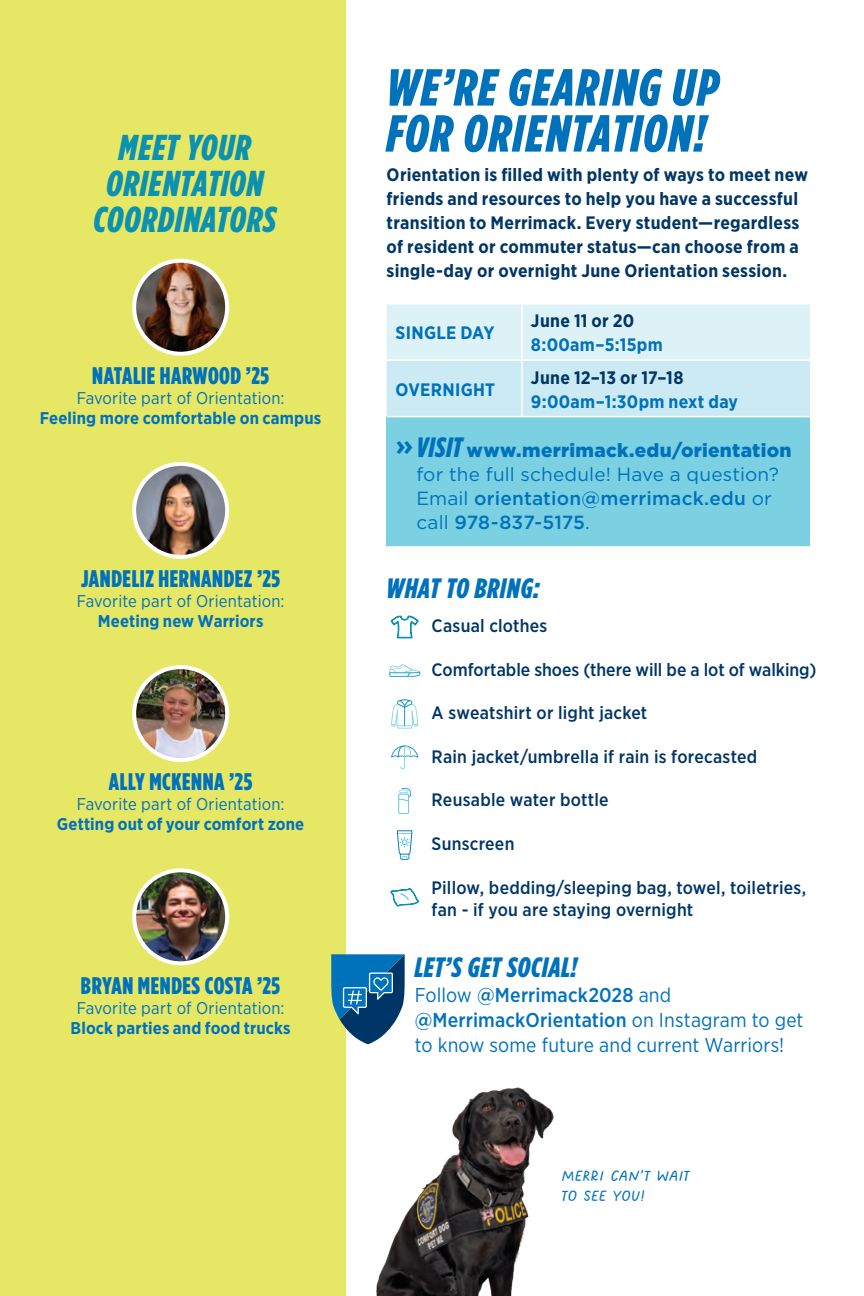
<style>
.page{position:relative;width:864px;height:1296px;background:#fff}
.page>*{position:absolute;margin:0;border:0;box-sizing:border-box;transform-origin:0 0}
.Head_A{font:italic 900 52px/46px "Gotham Condensed";letter-spacing:.035em;color:#0072bc}
.t1{font:italic 900 36px/36px "Gotham Condensed";letter-spacing:.03em;color:#0c92b0;text-align:center}
.t2{font:italic 900 28px "Gotham Condensed";letter-spacing:.025em;color:#0072bc}
.Profile-name{font:900 24px "Gotham Condensed";letter-spacing:.025em;color:#0072bc}
.t3{font:20px/25px "Gotham Narrow";letter-spacing:.005em;color:#0072bc}
._2022_Head_B{font:700 20px/20px "Wisely";letter-spacing:-.01em;color:#0072bc}
.Majors_Header{font:19px/24px "Gotham";letter-spacing:.01em;color:#0072bc}
.Schedule_Text-Text{font:700 18px/24px "Gotham Narrow";letter-spacing:.015em;color:#003667}
.Schedule_Text-Text-2{font:500 18px/22px "Gotham Narrow";letter-spacing:.01em;color:#003667}
.Schedule_Text-Text-3{font:700 18px/24px "Gotham Narrow";letter-spacing:.015em;color:#0072bc}
.Schedule_Text-Text-4{font:700 17px/20px "Gotham Narrow";letter-spacing:.005em;color:#0072bc;text-align:center}
.Schedule_Text-Text-5{font:17px/20px "Gotham Narrow";letter-spacing:.01em;color:#0072bc;text-align:center}
.s1{font-weight:400}
.s2{font-weight:700}
.s3{color:#003667}
.s4{font-weight:700;font-size:28px}
.s5{font-family:"Gotham Condensed";font-weight:900;font-style:italic;font-size:28px}
.s6{font-weight:900}
.s7{font-weight:500}
</style>
<div class="page">
<div style="left:0;top:0;width:346px;height:1296px;background:#e6e764"></div>
<img style="left:134px;top:261px;width:93px;height:93px;border-radius:46px">
<div style="left:132px;top:259px;width:97px;height:97px;border:4px solid #fff;border-radius:50%"></div>
<img style="left:134px;top:464px;width:93px;height:93px;border-radius:46px">
<div style="left:132px;top:462px;width:97px;height:97px;border:4px solid #fff;border-radius:50%"></div>
<img style="left:134px;top:667px;width:93px;height:93px;border-radius:46px">
<div style="left:132px;top:665px;width:97px;height:97px;border:4px solid #fff;border-radius:50%"></div>
<img style="left:134px;top:870px;width:93px;height:93px;border-radius:46px">
<div style="left:132px;top:868px;width:97px;height:97px;border:4px solid #fff;border-radius:50%"></div>
<img style="left:376px;top:1087px;width:178px;height:209px">
<svg style="left:331px;top:954px;width:74px;height:90px"></svg>
<svg style="left:387px;top:305px;width:423px;height:111px;background:#d4edf5"></svg>
<div style="left:387px;top:417px;width:423px;height:130px;background:#7bd0e2"></div>
<hr style="left:521px;top:305px;width:2px;height:54px;background:#fff">
<hr style="left:387px;top:359px;width:135px;height:2px;background:#fff">
<hr style="left:522px;top:359px;width:288px;height:2px;background:#fff">
<hr style="left:521px;top:361px;width:2px;height:55px;background:#fff">
<hr style="left:387px;top:546px;width:135px;height:2px;background:#fff">
<hr style="left:522px;top:546px;width:288px;height:2px;background:#fff">
<svg style="left:389px;top:664px;width:31px;height:13px"></svg>
<svg style="left:398px;top:788px;width:13px;height:26px"></svg>
<svg style="left:391px;top:615px;width:27px;height:24px"></svg>
<svg style="left:390px;top:888px;width:29px;height:18px"></svg>
<svg style="left:391px;top:746px;width:27px;height:23px"></svg>
<svg style="left:397px;top:830px;width:15px;height:30px"></svg>
<svg style="left:391px;top:699px;width:27px;height:30px"></svg>
<p class="t1" style="left:93px;top:129px;width:184px">MEET YOUR<br>ORIENTATION<br>COORDINATORS</p>
<p class="Profile-name" style="left:92px;top:361px;width:178px">NATALIE HARWOOD ’25</p>
<p class="Schedule_Text-Text-4" style="left:40px;top:388px;width:283px"><span class="s1">Favorite part of Orientation:<br></span>Feeling more comfortable on campus</p>
<p class="Profile-name" style="left:81px;top:564px;width:201px">JANDELIZ HERNANDEZ ’25</p>
<p class="Schedule_Text-Text-5" style="left:77px;top:591px;width:209px">Favorite part of Orientation:<br><span class="s2">Meeting new Warriors</span></p>
<p class="Profile-name" style="left:109px;top:768px;width:145px">ALLY MCKENNA ’25</p>
<p class="Schedule_Text-Text-4" style="left:57px;top:794px;width:249px"><span class="s1">Favorite part of Orientation:<br></span>Getting out of your comfort zone</p>
<p class="Profile-name" style="left:81px;top:971px;width:201px">BRYAN MENDES COSTA ’25</p>
<p class="Schedule_Text-Text-5" style="left:71px;top:997px;width:222px">Favorite part of Orientation:<br><span class="s2">Block parties and food trucks</span></p>
<p class="Head_A" style="left:387px;top:64px;width:333px">WE’RE GEARING UP<br>FOR ORIENTATION!</p>
<p class="Schedule_Text-Text" style="left:387px;top:163px;width:423px">Orientation is filled with plenty of ways to meet new friends and resources to help you have a successful transition to Merrimack. Every student—regardless of resident or commuter status—can choose from a single-day or overnight June Orientation session.</p>
<p class="Schedule_Text-Text-3" style="left:396px;top:321px;width:100px">SINGLE DAY</p>
<p class="Schedule_Text-Text-3" style="left:531px;top:309px;width:133px"><span class="s3">June 11 or 20<br></span>8:00am–5:15pm</p>
<p class="Schedule_Text-Text-3" style="left:396px;top:377px;width:101px">OVERNIGHT</p>
<p class="Schedule_Text-Text-3" style="left:531px;top:365px;width:209px"><span class="s3">June 12–13 or 17–18<br></span>9:00am–1:30pm next day</p>
<p class="Majors_Header" style="left:416px;top:438px;width:377px;text-indent:-21px"><span class="s4">»</span><span class="s5">VISIT</span> <span class="s6">www.merrimack.edu/orientation </span>for the full schedule! Have a question?<br>Email <span class="s7">orientation@merrimack.edu</span> or call <span class="s7">978-837-5175</span>.</p>
<p class="t2" style="left:387px;top:572px;width:155px">WHAT TO BRING:</p>
<p class="Schedule_Text-Text-2" style="left:432px;top:615px;width:117px">Casual clothes</p>
<p class="Schedule_Text-Text-2" style="left:432px;top:658px;width:386px">Comfortable shoes (there will be a lot of walking)</p>
<p class="Schedule_Text-Text-2" style="left:432px;top:702px;width:217px">A sweatshirt or light jacket</p>
<p class="Schedule_Text-Text-2" style="left:432px;top:745px;width:327px">Rain jacket/umbrella if rain is forecasted</p>
<p class="Schedule_Text-Text-2" style="left:432px;top:789px;width:178px">Reusable water bottle</p>
<p class="Schedule_Text-Text-2" style="left:432px;top:832px;width:84px">Sunscreen</p>
<p class="Schedule_Text-Text-2" style="left:432px;top:876px;width:376px">Pillow, bedding/sleeping bag, towel, toiletries, fan - if you are staying overnight</p>
<p class="t2" style="left:415px;top:950px;width:164px">LET’S GET SOCIAL!</p>
<p class="t3" style="left:415px;top:982px;width:390px">Follow <span class="s7">@Merrimack2028</span> and <span class="s7">@MerrimackOrientation</span> on Instagram to get to know some future and current Warriors!</p>
<p class="_2022_Head_B" style="left:561px;top:1166px;width:130px">MERRI CAN’T WAIT<br>TO SEE YOU!</p>
</div>
